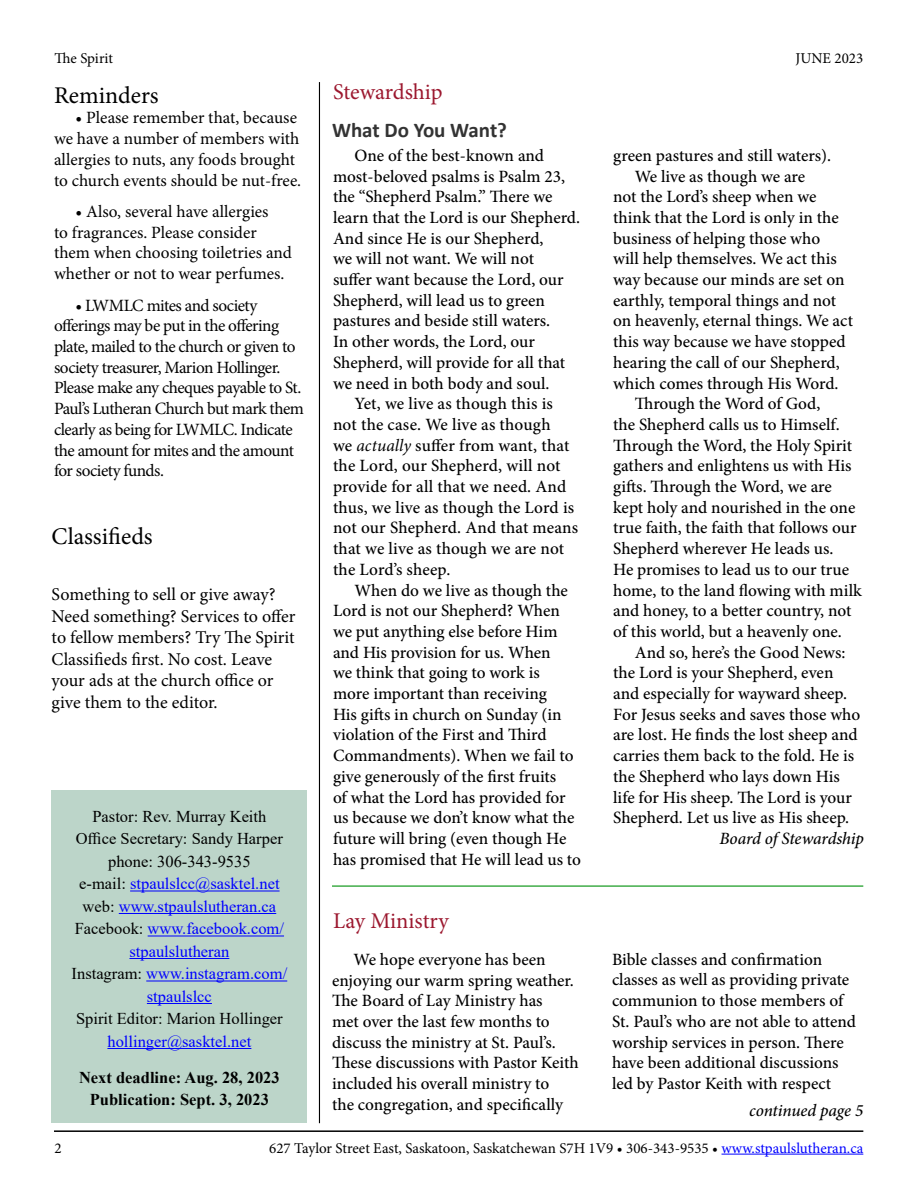
<style>
.page{position:relative;width:918px;height:1188px;background:#fff}
.page>*{position:absolute;margin:0;border:0;box-sizing:border-box;transform-origin:0 0}
.t1{font:24px "Minion Pro";color:#000}
.t2{font:22.5px "Minion Pro";letter-spacing:-.005em;color:#9c182f}
.t3{font:700 21px "Calibri";color:#333}
.t4{font:18px/21.6px "Minion Pro";letter-spacing:-.005em;color:#000}
.t5{font:500 17.25px/20.7px "Minion Pro";color:#000}
.t6{font:17.25px/20.7px "Minion Pro";letter-spacing:-.025em;color:#000}
.t7{font:17.25px/20.7px "Minion Pro";letter-spacing:-.005em;color:#000}
.t8{font:17.25px/20.7px "Minion Pro";color:#000}
.t9{font:italic 500 17.25px "Minion Pro";letter-spacing:-.01em;color:#000}
.t10{font:16.5px/22.5px "Times New Roman";color:#00f;text-align:center}
.t11{font:700 16.5px/22.5px "Times New Roman";color:#000;text-align:center}
.t12{font:16.5px "Times New Roman";color:#000}
.t13{font:15px "Minion Pro";color:#000}
.s1{color:#000}
.s2{font-weight:400;font-style:italic}
.s3{color:#00f}
</style>
<div class="page">
<hr style="left:722px;top:1154px;width:141px;height:1px;background:#00f">
<hr style="left:54px;top:1130px;width:809px;height:2px;background:#000">
<div style="left:52px;top:791px;width:255px;height:332px;background:#bcd5c9"></div>
<hr style="left:130px;top:891px;width:150px;height:1px;background:#00f">
<hr style="left:119px;top:913px;width:157px;height:1px;background:#00f">
<hr style="left:148px;top:936px;width:136px;height:1px;background:#00f">
<hr style="left:129px;top:958px;width:100px;height:1px;background:#00f">
<hr style="left:146px;top:981px;width:141px;height:1px;background:#00f">
<hr style="left:147px;top:1003px;width:65px;height:1px;background:#00f">
<hr style="left:107px;top:1048px;width:144px;height:1px;background:#00f">
<hr style="left:319px;top:82px;width:1px;height:1041px;background:#000">
<hr style="left:332px;top:885px;width:531px;height:2px;background:#41ad49">
<p class="t13" style="left:55px;top:48px;width:60px">The Spirit</p>
<p class="t13" style="left:796px;top:48px;width:69px">JUNE 2023</p>
<h1 class="t1" style="left:54px;top:79px;width:106px">Reminders</h1>
<p class="t7" style="left:54px;top:108px;width:249px;text-indent:22px">• Please remember that, because we have a number of members with allergies to nuts, any foods brought to church events should be nut-free.</p>
<p class="t8" style="left:54px;top:201px;width:240px;text-indent:22px">• Also, several have allergies<br>to fragrances. Please consider them when choosing toiletries and whether or not to wear perfumes.</p>
<p class="t6" style="left:54px;top:295px;width:252px;text-indent:22px">• LWMLC mites and society offerings may be put in the offering plate, mailed to the church or given to society treasurer, Marion Hollinger.<br>Please make any cheques payable to St.<br>Paul’s Lutheran Church but mark them clearly as being for LWMLC. Indicate the amount for mites and the amount for society funds.</p>
<h1 class="t1" style="left:52px;top:521px;width:103px">Classifieds</h1>
<p class="t4" style="left:52px;top:584px;width:245px">Something to sell or give away?<br>Need something? Services to offer to fellow members? Try The Spirit<br>Classifieds first. No cost. Leave your ads at the church office or give them to the editor.</p>
<p class="t10" style="left:72px;top:804px;width:217px"><span class="s1">Pastor: Rev. Murray Keith<br>Office Secretary: Sandy Harper phone: 306-343-9535<br>e-mail:</span> stpaulslcc@sasktel.net <span class="s1">web:</span> www.stpaulslutheran.ca<br><span class="s1">Facebook:</span> www.facebook.com/ stpaulslutheran<br><span class="s1">Instagram:</span> www.instagram.com/ stpaulslcc</p>
<p class="t12" style="left:76px;top:1007px;width:208px">Spirit Editor: Marion Hollinger</p>
<p class="t10" style="left:107px;top:1029px;width:145px">hollinger@sasktel.net</p>
<p class="t11" style="left:79px;top:1066px;width:202px">Next deadline: Aug. 28, 2023<br>Publication: Sept. 3, 2023</p>
<h2 class="t2" style="left:333px;top:77px;width:111px">Stewardship</h2>
<p class="t3" style="left:332px;top:115px;width:177px">What Do You Want?</p>
<p class="t5" style="left:355px;top:145px;width:191px">One of the best-known and</p>
<p class="t5" style="left:333px;top:166px;width:234px">most-beloved psalms is Psalm 23,</p>
<p class="t5" style="left:333px;top:186px;width:221px">the “Shepherd Psalm.” There we</p>
<p class="t5" style="left:333px;top:207px;width:249px">learn that the Lord is our Shepherd.</p>
<p class="t5" style="left:333px;top:228px;width:212px">And since He is our Shepherd,</p>
<p class="t5" style="left:333px;top:248px;width:203px">we will not want. We will not</p>
<p class="t5" style="left:333px;top:269px;width:232px">suffer want because the Lord, our</p>
<p class="t5" style="left:333px;top:290px;width:214px">Shepherd, will lead us to green</p>
<p class="t5" style="left:333px;top:311px;width:219px">pastures and beside still waters.</p>
<p class="t5" style="left:333px;top:331px;width:203px">In other words, the Lord, our</p>
<p class="t5" style="left:333px;top:352px;width:234px">Shepherd, will provide for all that</p>
<p class="t5" style="left:333px;top:373px;width:218px">we need in both body and soul.</p>
<p class="t5" style="left:355px;top:393px;width:200px">Yet, we live as though this is</p>
<p class="t5" style="left:333px;top:414px;width:219px">not the case. We live as though</p>
<p class="t5" style="left:333px;top:435px;width:238px">we <span class="s2">actually</span> suffer from want, that</p>
<p class="t5" style="left:333px;top:455px;width:229px">the Lord, our Shepherd, will not</p>
<p class="t5" style="left:333px;top:476px;width:235px">provide for all that we need. And</p>
<p class="t5" style="left:333px;top:497px;width:243px">thus, we live as though the Lord is</p>
<p class="t5" style="left:333px;top:518px;width:247px">not our Shepherd. And that means</p>
<p class="t5" style="left:333px;top:538px;width:233px">that we live as though we are not</p>
<p class="t5" style="left:333px;top:559px;width:119px">the Lord’s sheep.</p>
<p class="t5" style="left:355px;top:580px;width:215px">When do we live as though the</p>
<p class="t5" style="left:333px;top:600px;width:228px">Lord is not our Shepherd? When</p>
<p class="t5" style="left:333px;top:621px;width:226px">we put anything else before Him</p>
<p class="t5" style="left:333px;top:642px;width:219px">and His provision for us. When</p>
<p class="t5" style="left:333px;top:662px;width:208px">we think that going to work is</p>
<p class="t5" style="left:333px;top:683px;width:215px">more important than receiving</p>
<p class="t5" style="left:333px;top:704px;width:230px">His gifts in church on Sunday (in</p>
<p class="t5" style="left:333px;top:725px;width:215px">violation of the First and Third</p>
<p class="t5" style="left:333px;top:745px;width:242px">Commandments). When we fail to</p>
<p class="t5" style="left:333px;top:766px;width:225px">give generously of the first fruits</p>
<p class="t5" style="left:333px;top:787px;width:234px">of what the Lord has provided for</p>
<p class="t5" style="left:333px;top:807px;width:243px">us because we don’t know what the</p>
<p class="t5" style="left:333px;top:828px;width:235px">future will bring (even though He</p>
<p class="t5" style="left:333px;top:849px;width:250px">has promised that He will lead us to</p>
<h2 class="t2" style="left:333px;top:906px;width:117px">Lay Ministry</h2>
<p class="t5" style="left:332px;top:949px;width:248px;text-indent:22px">We hope everyone has been enjoying our warm spring weather.<br>The Board of Lay Ministry has<br>met over the last few months to discuss the ministry at St. Paul’s.<br>These discussions with Pastor Keith included his overall ministry to<br>the congregation, and specifically</p>
<p class="t5" style="left:613px;top:145px;width:220px">green pastures and still waters).</p>
<p class="t5" style="left:635px;top:166px;width:172px">We live as though we are</p>
<p class="t5" style="left:613px;top:186px;width:205px">not the Lord’s sheep when we</p>
<p class="t5" style="left:613px;top:207px;width:227px">think that the Lord is only in the</p>
<p class="t5" style="left:613px;top:228px;width:209px">business of helping those who</p>
<p class="t5" style="left:613px;top:248px;width:225px">will help themselves. We act this</p>
<p class="t5" style="left:613px;top:269px;width:233px">way because our minds are set on</p>
<p class="t5" style="left:613px;top:290px;width:225px">earthly, temporal things and not</p>
<p class="t5" style="left:613px;top:311px;width:241px">on heavenly, eternal things. We act</p>
<p class="t5" style="left:613px;top:331px;width:234px">this way because we have stopped</p>
<p class="t5" style="left:613px;top:352px;width:228px">hearing the call of our Shepherd,</p>
<p class="t5" style="left:613px;top:373px;width:227px">which comes through His Word.</p>
<p class="t5" style="left:635px;top:393px;width:187px">Through the Word of God,</p>
<p class="t5" style="left:613px;top:414px;width:228px">the Shepherd calls us to Himself.</p>
<p class="t5" style="left:613px;top:435px;width:240px">Through the Word, the Holy Spirit</p>
<p class="t5" style="left:613px;top:455px;width:240px">gathers and enlightens us with His</p>
<p class="t5" style="left:613px;top:476px;width:220px">gifts. Through the Word, we are</p>
<p class="t5" style="left:613px;top:497px;width:244px">kept holy and nourished in the one</p>
<p class="t5" style="left:613px;top:518px;width:245px">true faith, the faith that follows our</p>
<p class="t5" style="left:613px;top:538px;width:222px">Shepherd wherever He leads us.</p>
<p class="t5" style="left:613px;top:559px;width:237px">He promises to lead us to our true</p>
<p class="t5" style="left:613px;top:580px;width:250px">home, to the land flowing with milk</p>
<p class="t5" style="left:613px;top:600px;width:240px">and honey, to a better country, not</p>
<p class="t5" style="left:613px;top:621px;width:230px">of this world, but a heavenly one.</p>
<p class="t5" style="left:635px;top:642px;width:212px">And so, here’s the Good News:</p>
<p class="t5" style="left:613px;top:662px;width:222px">the Lord is your Shepherd, even</p>
<p class="t5" style="left:613px;top:683px;width:236px">and especially for wayward sheep.</p>
<p class="t5" style="left:613px;top:704px;width:249px">For Jesus seeks and saves those who</p>
<p class="t5" style="left:613px;top:725px;width:246px">are lost. He finds the lost sheep and</p>
<p class="t5" style="left:613px;top:745px;width:243px">carries them back to the fold. He is</p>
<p class="t5" style="left:613px;top:766px;width:228px">the Shepherd who lays down His</p>
<p class="t5" style="left:613px;top:787px;width:240px">life for His sheep. The Lord is your</p>
<p class="t5" style="left:613px;top:807px;width:238px">Shepherd. Let us live as His sheep.</p>
<p class="t9" style="left:719px;top:827px;width:146px">Board of Stewardship</p>
<p class="t5" style="left:612px;top:949px;width:246px">Bible classes and confirmation classes as well as providing private communion to those members of St. Paul’s who are not able to attend worship services in person. There have been additional discussions led by Pastor Keith with respect</p>
<p class="t9" style="left:749px;top:1099px;width:116px">continued page 5</p>
<p class="t13" style="left:55px;top:1138px;width:9px">2</p>
<p class="t13" style="left:269px;top:1138px;width:596px">627 Taylor Street East, Saskatoon, Saskatchewan S7H 1V9 • 306-343-9535 • <span class="s3">www.stpaulslutheran.ca</span></p>
</div>
